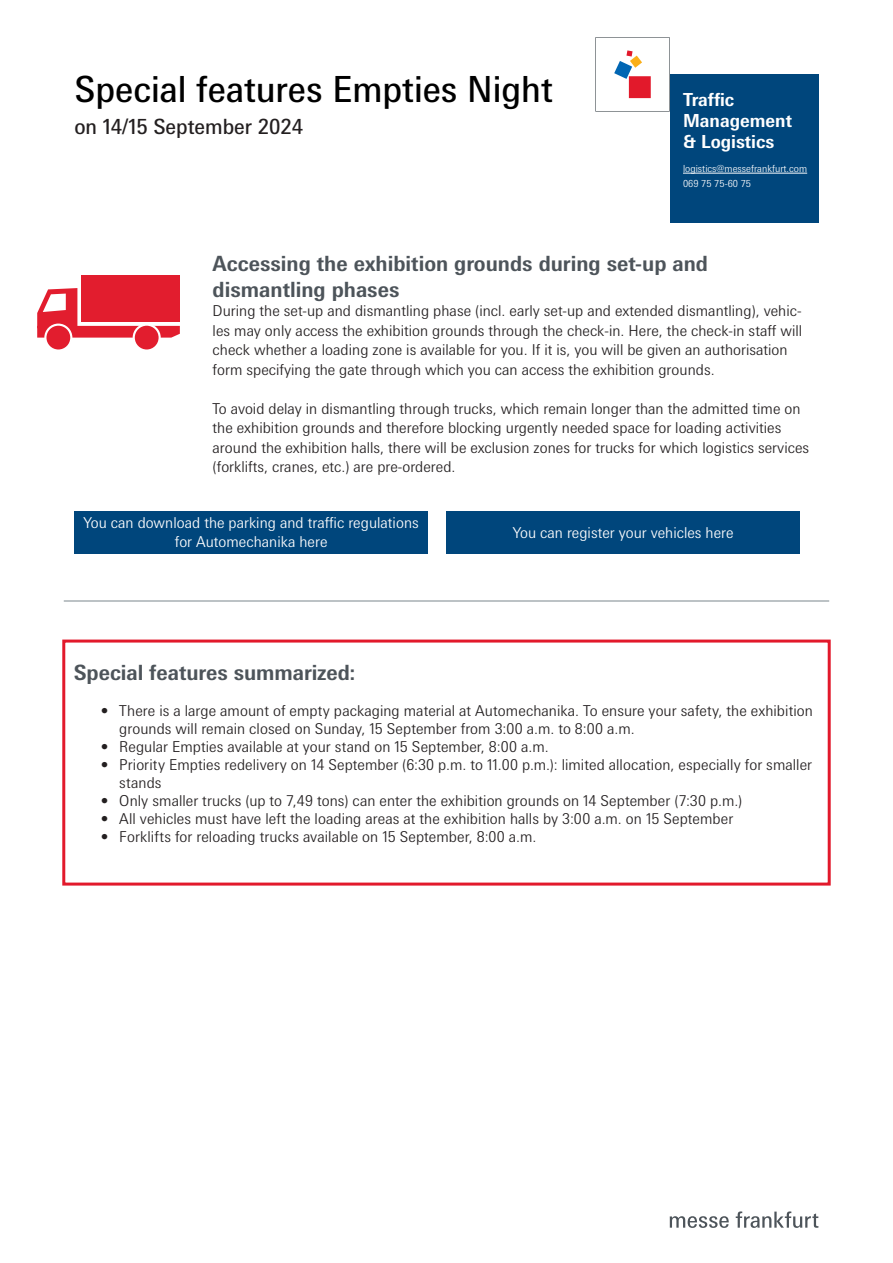
<style>
.page{position:relative;width:893px;height:1263px;background:#fff}
.page>*{position:absolute;margin:0;border:0;box-sizing:border-box;transform-origin:0 0}
.t1{font:36px "Messe Univers";color:#000}
.t2{font:700 21px/25.5px "Messe Univers";color:#4d545a}
.t3{font:21px "Messe Univers";color:#231f20}
.t4{font:700 18px/21px "Messe Univers";color:#fff}
.t5{font:300 15px/19.5px "Messe Univers";color:#231f20}
.t6{font:300 15px/19.5px "Messe Univers";color:#fff;text-align:center}
.t7{font:300 9.75px/15px "Messe Univers";color:#fff}
</style>
<div class="page">
<div style="left:670px;top:74px;width:149px;height:149px;background:#00467c"></div>
<hr style="left:683px;top:173px;width:124px;height:1px;background:#fff">
<svg style="left:670px;top:1216px;width:59px;height:12px"></svg>
<svg style="left:736px;top:1211px;width:82px;height:17px"></svg>
<svg style="left:595px;top:37px;width:75px;height:75px"></svg>
<div style="left:74px;top:511px;width:354px;height:42px;background:#00467c"></div>
<div style="left:446px;top:511px;width:354px;height:42px;background:#00467c"></div>
<div style="left:62px;top:639px;width:769px;height:246px;border:3px solid #e2192b"></div>
<div style="left:81px;top:276px;width:99px;height:46px;background:#e21d2e"></div>
<svg style="left:134px;top:325px;width:26px;height:26px"></svg>
<div style="left:133px;top:324px;width:28px;height:28px;border:2px solid #fff;border-radius:50%"></div>
<svg style="left:45px;top:325px;width:26px;height:26px"></svg>
<div style="left:44px;top:324px;width:28px;height:28px;border:2px solid #fff;border-radius:50%"></div>
<svg style="left:37px;top:288px;width:143px;height:50px"></svg>
<hr style="left:64px;top:601px;width:765px;height:1px;background:#7a868d">
<h1 class="t1" style="left:74px;top:67px;width:480px">Special features Empties Night</h1>
<h2 class="t3" style="left:74px;top:114px;width:230px">on 14/15 September 2024</h2>
<p class="t4" style="left:683px;top:89px;width:110px">Traffic<br>Management &amp; Logistics</p>
<p class="t7" style="left:683px;top:161px;width:126px">logistics@messefrankfurt.com<br>069 75 75-60 75</p>
<h2 class="t2" style="left:213px;top:251px;width:497px">Accessing the exhibition grounds during set-up and dismantling phases</h2>
<p class="t5" style="left:213px;top:301px;width:591px">During the set-up and dismantling phase (incl. early set-up and extended dismantling), vehic&shy;les may only access the exhibition grounds through the check-in. Here, the check-in staff will check whether a loading zone is available for you. If it is, you will be given an authorisation form specifying the gate through which you can access the exhibition grounds.</p>
<p class="t5" style="left:213px;top:399px;width:598px">To avoid delay in dismantling through trucks, which remain longer than the admitted time on the exhibition grounds and therefore blocking urgently needed space for loading activities around the exhibition halls, there will be exclusion zones for trucks for which logistics services (forklifts, cranes, etc.) are pre-ordered.</p>
<p class="t6" style="left:83px;top:513px;width:337px">You can download the parking and traffic regulations for Automechanika here</p>
<p class="t6" style="left:513px;top:522px;width:222px">You can register your vehicles here</p>
<h2 class="t2" style="left:74px;top:660px;width:283px">Special features summarized:</h2>
<p class="t5" style="left:119px;top:701px;width:695px;line-height:18px;text-indent:-18px">• There is a large amount of empty packaging material at Automechanika. To ensure your safety, the exhibition grounds will remain closed on Sunday, 15 September from 3:00 a.m. to 8:00 a.m.</p>
<p class="t5" style="left:101px;top:737px;width:449px">• Regular Empties available at your stand on 15 September, 8:00 a.m.</p>
<p class="t5" style="left:119px;top:755px;width:694px;line-height:18px;text-indent:-18px">• Priority Empties redelivery on 14 September (6:30 p.m. to 11.00 p.m.): limited allocation, especially for smaller stands</p>
<p class="t5" style="left:101px;top:791px;width:643px">• Only smaller trucks (up to 7,49 tons) can enter the exhibition grounds on 14 September (7:30 p.m.)</p>
<p class="t5" style="left:101px;top:809px;width:634px">• All vehicles must have left the loading areas at the exhibition halls by 3:00 a.m. on 15 September</p>
<p class="t5" style="left:101px;top:827px;width:437px">• Forklifts for reloading trucks available on 15 September, 8:00 a.m.</p>
</div>
